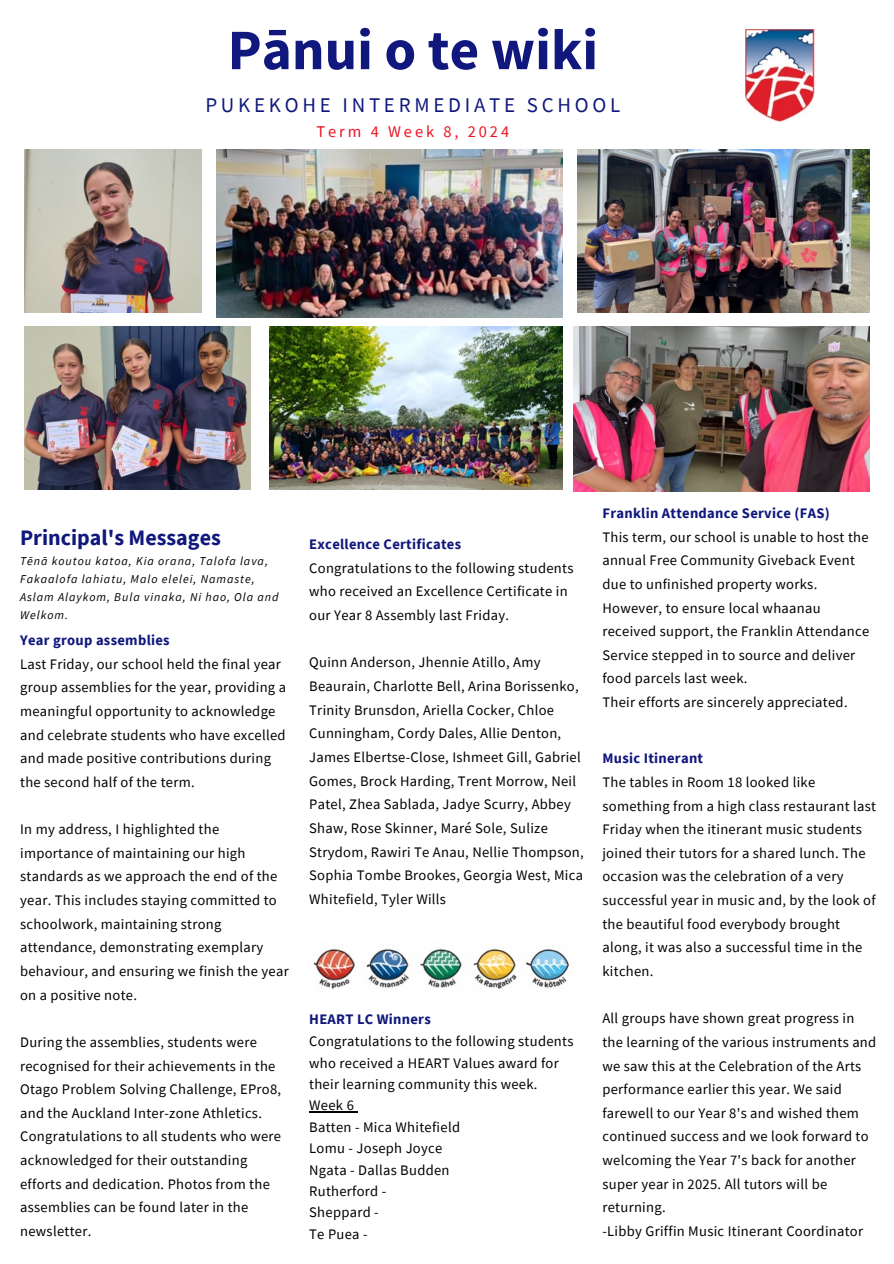
<style>
.page{position:relative;width:894px;height:1264px;background:#fff}
.page>*{position:absolute;margin:0;border:0;box-sizing:border-box;transform-origin:0 0}
.t1{font:700 57.3px "Source Sans Pro";color:#10187d}
.t2{font:700 22.05px "Source Sans Pro";color:#10187d}
.t3{font:20.85px "Source Sans Pro";letter-spacing:.18em;color:#10187d}
.t4{font:16.35px "Source Sans Pro";letter-spacing:.18em;color:#eb1320}
.t5{font:14.55px/23.7px "Source Sans Pro";letter-spacing:.02em;color:#000}
.t6{font:italic 12px/18px "Source Sans Pro";letter-spacing:.08em;color:#000}
.s1{font-weight:700;color:#10187d}
</style>
<div class="page">
<img style="left:745px;top:29px;width:69px;height:93px">
<img style="left:313px;top:948px;width:257px;height:41px">
<img style="left:270px;top:326px;width:292px;height:163px">
<img style="left:24px;top:326px;width:227px;height:163px">
<img style="left:216px;top:150px;width:346px;height:167px">
<img style="left:573px;top:326px;width:296px;height:165px">
<img style="left:577px;top:150px;width:292px;height:162px">
<img style="left:24px;top:150px;width:177px;height:162px">
<hr style="left:309px;top:1111px;width:45px;height:1px;background:#000">
<h1 class="t1" style="left:227px;top:13px;width:372px">Pānui o te wiki</h1>
<h2 class="t3" style="left:205px;top:91px;width:416px">PUKEKOHE INTERMEDIATE SCHOOL</h2>
<h4 class="t4" style="left:316px;top:121px;width:194px">Term 4 Week 8, 2024</h4>
<h3 class="t2" style="left:20px;top:523px;width:202px">Principal's Messages</h3>
<p class="t6" style="left:20px;top:552px;width:260px">Tēnā koutou katoa, Kia orana, Talofa lava, Fakaalofa lahiatu, Malo elelei, Namaste, Aslam Alaykom, Bula vinaka, Ni hao, Ola and Welkom.</p>
<h5 class="t5" style="left:20px;top:628px;width:267px"><span class="s1">Year group assemblies<br></span>Last Friday, our school held the final year group assemblies for the year, providing a meaningful opportunity to acknowledge and celebrate students who have excelled and made positive contributions during the second half of the term.</h5>
<h5 class="t5" style="left:20px;top:817px;width:270px">In my address, I highlighted the importance of maintaining our high standards as we approach the end of the year. This includes staying committed to schoolwork, maintaining strong attendance, demonstrating exemplary behaviour, and ensuring we finish the year on a positive note.</h5>
<h5 class="t5" style="left:20px;top:1029px;width:262px">During the assemblies, students were recognised for their achievements in the Otago Problem Solving Challenge, EPro8, and the Auckland Inter-zone Athletics.<br>Congratulations to all students who were acknowledged for their outstanding efforts and dedication. Photos from the assemblies can be found later in the newsletter.</h5>
<h5 class="t5" style="left:309px;top:532px;width:266px"><span class="s1">Excellence Certificates<br></span>Congratulations to the following students who received an Excellence Certificate in our Year 8 Assembly last Friday.</h5>
<h5 class="t5" style="left:309px;top:650px;width:276px">Quinn Anderson, Jhennie Atillo, Amy Beaurain, Charlotte Bell, Arina Borissenko, Trinity Brunsdon, Ariella Cocker, Chloe Cunningham, Cordy Dales, Allie Denton, James Elbertse-Close, Ishmeet Gill, Gabriel Gomes, Brock Harding, Trent Morrow, Neil Patel, Zhea Sablada, Jadye Scurry, Abbey Shaw, Rose Skinner, Maré Sole, Sulize Strydom, Rawiri Te Anau, Nellie Thompson, Sophia Tombe Brookes, Georgia West, Mica Whitefield, Tyler Wills</h5>
<h5 class="t5" style="left:309px;top:1007px;width:266px;line-height:21.5px"><span class="s1">HEART LC Winners<br></span>Congratulations to the following students who received a HEART Values award for their learning community this week.<br>Week 6<br>Batten - Mica Whitefield<br>Lomu - Joseph Joyce<br>Ngata - Dallas Budden<br>Rutherford -<br>Sheppard -</h5>
<h5 class="t5" style="left:309px;top:1221px;width:60px">Te Puea -</h5>
<h5 class="t5" style="left:602px;top:501px;width:268px"><span class="s1">Franklin Attendance Service (FAS)<br></span>This term, our school is unable to host the annual Free Community Giveback Event due to unfinished property works.<br>However, to ensure local whaanau received support, the Franklin Attendance Service stepped in to source and deliver food parcels last week.<br>Their efforts are sincerely appreciated.</h5>
<h5 class="t5" style="left:602px;top:746px;width:275px"><span class="s1">Music Itinerant<br></span>The tables in Room 18 looked like something from a high class restaurant last Friday when the itinerant music students joined their tutors for a shared lunch. The occasion was the celebration of a very successful year in music and, by the look of the beautiful food everybody brought along, it was also a successful time in the kitchen.</h5>
<h5 class="t5" style="left:602px;top:1006px;width:275px">All groups have shown great progress in the learning of the various instruments and we saw this at the Celebration of the Arts performance earlier this year. We said farewell to our Year 8's and wished them continued success and we look forward to welcoming the Year 7's back for another super year in 2025. All tutors will be returning.<br>-Libby Griffin Music Itinerant Coordinator</h5>
</div>
